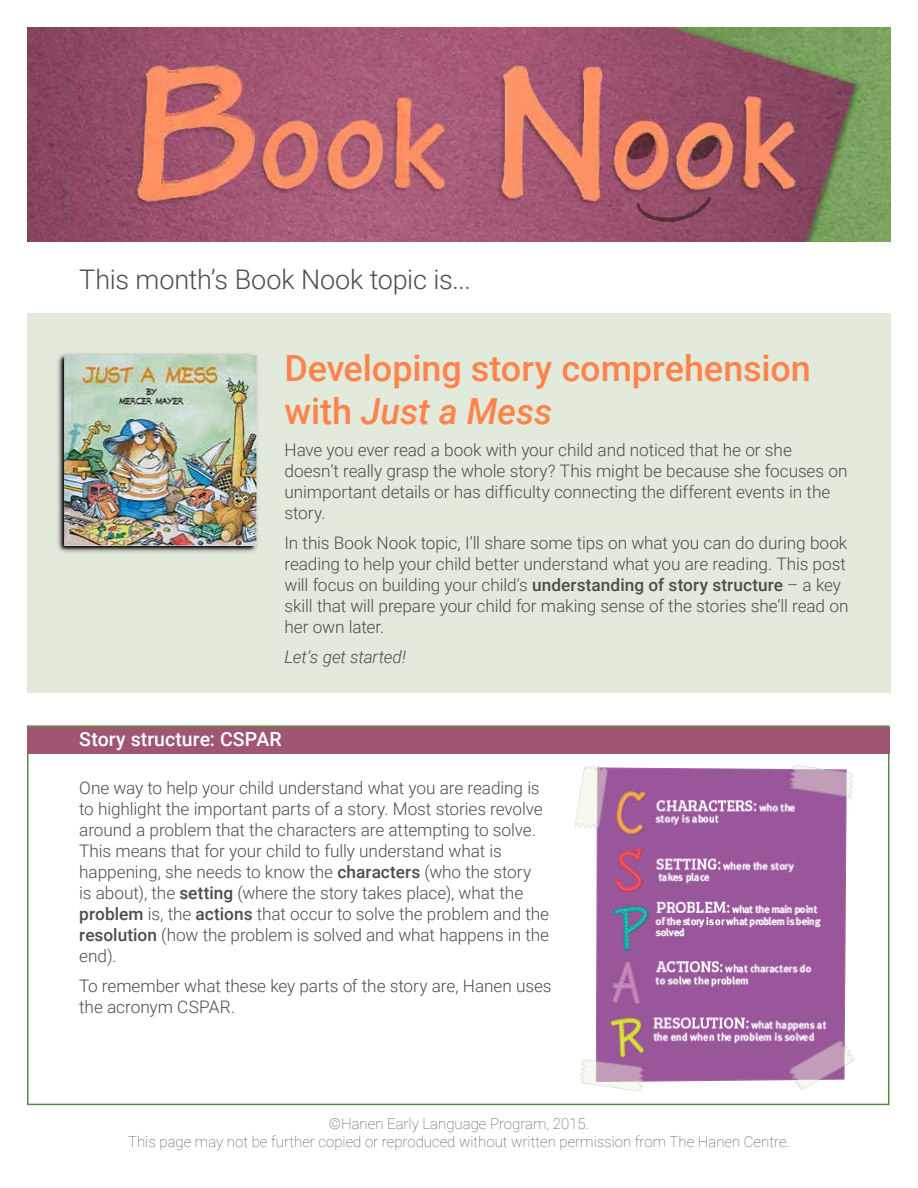
<style>
.page{position:relative;width:918px;height:1188px;background:#fff}
.page>*{position:absolute;margin:0;border:0;box-sizing:border-box;transform-origin:0 0}
.t1{font:500 36px/43.2px "Roboto";letter-spacing:-.005em;color:#ff834b}
.t2{font:300 27px "Roboto";letter-spacing:-.005em;color:#4d4d4d}
.t3{font:500 19.5px "Roboto";color:#fff}
.t4{font:300 17.25px/21px "Roboto";letter-spacing:-.005em;color:#4d4d4d}
.t5{font:italic 300 17.25px "Roboto";letter-spacing:-.01em;color:#4d4d4d}
.t6{font:100 15px/18px "Roboto";color:#4d4d4d;text-align:center}
.s1{font-style:italic}
.s2{font-weight:500}
</style>
<div class="page">
<img style="left:27px;top:27px;width:864px;height:214px">
<div style="left:27px;top:313px;width:864px;height:380px;background:#e1eadb"></div>
<img style="left:57px;top:353px;width:201px;height:200px">
<div style="left:27px;top:727px;width:863px;height:27px;background:#a05673"></div>
<img style="left:575px;top:765px;width:280px;height:326px">
<h2 class="t2" style="left:79px;top:260px;width:393px">This month’s Book Nook topic is...</h2>
<h1 class="t1" style="left:285px;top:345px;width:528px">Developing story comprehension with <span class="s1">Just a Mess</span></h1>
<p class="t4" style="left:285px;top:439px;width:564px">Have you ever read a book with your child and noticed that he or she doesn’t really grasp the whole story? This might be because she focuses on unimportant details or has difficulty connecting the different events in the story.</p>
<p class="t4" style="left:285px;top:532px;width:565px">In this Book Nook topic, I’ll share some tips on what you can do during book reading to help your child better understand what you are reading. This post will focus on building your child’s <span class="s2">understanding of story structure</span> – a key skill that will prepare your child for making sense of the stories she’ll read on her own later.</p>
<p class="t5" style="left:285px;top:645px;width:123px">Let’s get started!</p>
<p class="t3" style="left:79px;top:725px;width:204px">Story structure: CSPAR</p>
<p class="t4" style="left:79px;top:777px;width:471px">One way to help your child understand what you are reading is to highlight the important parts of a story. Most stories revolve around a problem that the characters are attempting to solve.<br>This means that for your child to fully understand what is happening, she needs to know the <span class="s2">characters</span> (who the story<br>is about), the <span class="s2">setting</span> (where the story takes place), what the <span class="s2">problem</span> is, the <span class="s2">actions</span> that occur to solve the problem and the <span class="s2">resolution</span> (how the problem is solved and what happens in the end).</p>
<p class="t4" style="left:79px;top:975px;width:474px">To remember what these key parts of the story are, Hanen uses the acronym CSPAR.</p>
<p class="t6" style="left:128px;top:1114px;width:663px">©Hanen Early Language Program, 2015.<br>This page may not be further copied or reproduced without written permission from The Hanen Centre.</p>
</div>
